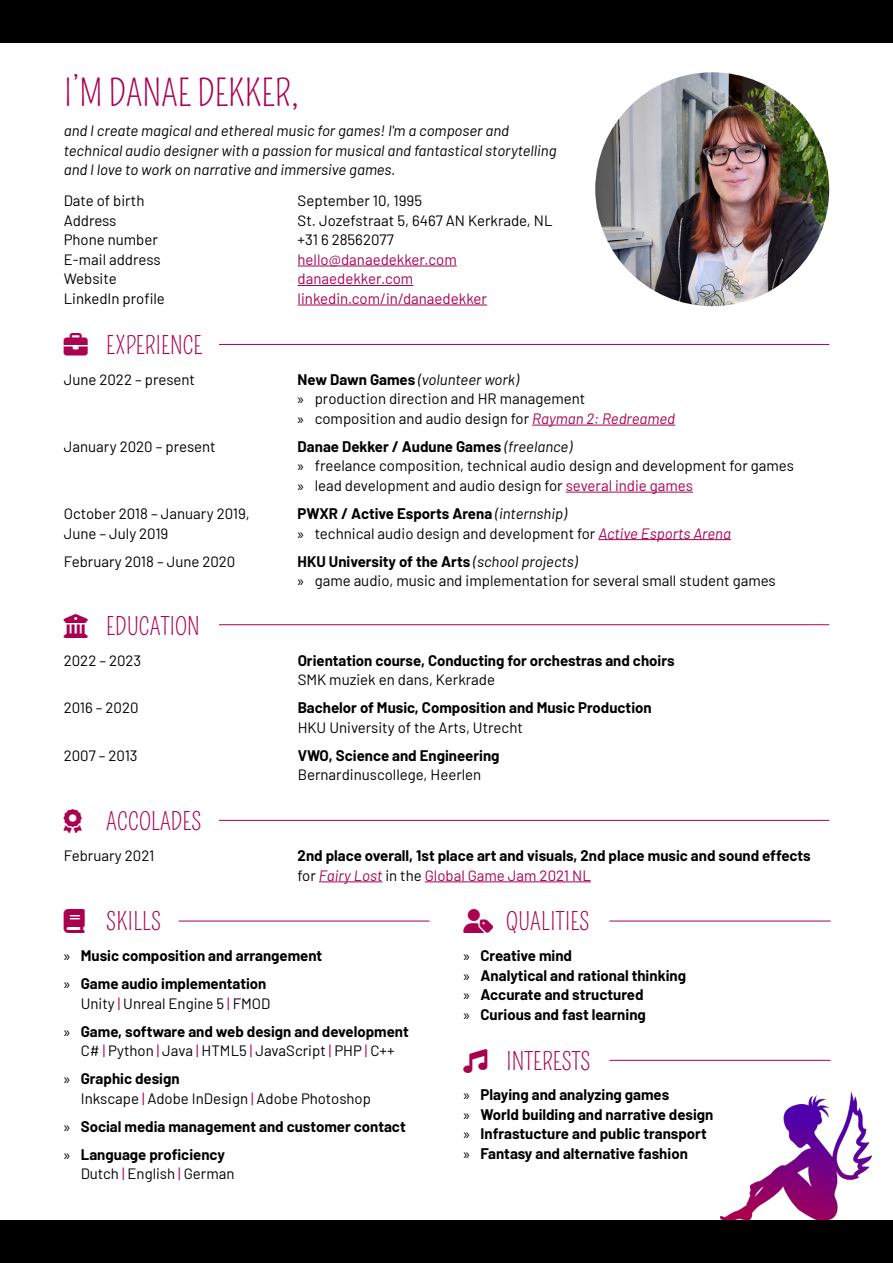
<style>
.page{position:relative;width:893px;height:1263px;background:#fff}
.page>*{position:absolute;margin:0;border:0;box-sizing:border-box;transform-origin:0 0}
.t1{font:36px "Pompiere";color:#aa0050}
.t2{font:24px "Pompiere";color:#aa0050}
.t3{font:15px/19.5px "Barlow";color:#000}
.t4{font:700 15px/19.5px "Barlow";color:#000}
.t5{font:italic 15px/19.5px "Barlow";color:#000}
.t6{font:15px/19.5px "Barlow";color:#aa0050}
.s1{font-weight:700}
.s2{font-style:italic}
.s3{font-family:"Myriad Pro"}
.s4{font-style:italic;color:#aa0050}
.s5{color:#aa0050}
.s6{font-weight:400}
.s7{font-weight:400;font-style:italic;color:#aa0050}
.s8{font-weight:400;color:#aa0050}
.s9{font-family:"Myriad Pro";font-weight:400}
</style>
<div class="page">
<hr style="left:532px;top:425px;width:143px;height:1px;background:#aa0050">
<hr style="left:566px;top:492px;width:127px;height:1px;background:#aa0050">
<hr style="left:598px;top:539px;width:133px;height:1px;background:#aa0050">
<hr style="left:298px;top:266px;width:159px;height:1px;background:#aa0050">
<hr style="left:298px;top:285px;width:115px;height:1px;background:#aa0050">
<hr style="left:298px;top:305px;width:189px;height:1px;background:#aa0050">
<img style="left:720px;top:1093px;width:152px;height:127px">
<hr style="left:319px;top:881px;width:63px;height:1px;background:#aa0050">
<hr style="left:425px;top:881px;width:166px;height:1px;background:#aa0050">
<div style="left:0;top:1220px;width:893px;height:43px;background:#000"></div>
<div style="left:0;top:0;width:893px;height:43px;background:#000"></div>
<hr style="left:219px;top:344px;width:610px;height:1px;background:#aa0050">
<hr style="left:219px;top:624px;width:610px;height:1px;background:#aa0050">
<hr style="left:219px;top:820px;width:610px;height:1px;background:#aa0050">
<hr style="left:179px;top:921px;width:250px;height:1px;background:#aa0050">
<hr style="left:609px;top:921px;width:222px;height:1px;background:#aa0050">
<hr style="left:609px;top:1060px;width:222px;height:1px;background:#aa0050">
<img style="left:595px;top:72px;width:234px;height:234px;border-radius:117px">
<h1 class="t1" style="left:64px;top:72px;width:237px">I’M DANAE DEKKER,</h1>
<p class="t5" style="left:64px;top:120px;width:494px">and I create magical and ethereal music for games! I'm a composer and technical audio designer with a passion for musical and fantastical storytelling and I love to work on narrative and immersive games.</p>
<p class="t3" style="left:64px;top:190px;width:103px">Date of birth<br>Address<br>Phone number<br>E-mail address<br>Website<br>LinkedIn profile</p>
<h2 class="t2" style="left:106px;top:332px;width:98px">EXPERIENCE</h2>
<p class="t3" style="left:64px;top:369px;width:133px">June 2022 – present</p>
<p class="t3" style="left:64px;top:436px;width:153px">January 2020 – present</p>
<p class="t3" style="left:64px;top:503px;width:187px">October 2018 – January 2019,<br>June – July 2019</p>
<p class="t3" style="left:64px;top:550px;width:173px">February 2018 – June 2020</p>
<h2 class="t2" style="left:106px;top:612px;width:95px">EDUCATION</h2>
<p class="t3" style="left:64px;top:649px;width:79px">2022 – 2023</p>
<p class="t3" style="left:64px;top:697px;width:76px">2016 – 2020</p>
<p class="t3" style="left:64px;top:744px;width:75px">2007 – 2013</p>
<h2 class="t2" style="left:106px;top:808px;width:97px">ACCOLADES</h2>
<p class="t3" style="left:64px;top:845px;width:92px">February 2021</p>
<p class="t3" style="left:298px;top:190px;width:256px">September 10, 1995<br>St. Jozefstraat 5, 6467 AN Kerkrade, NL +31 6 28562077</p>
<p class="t6" style="left:298px;top:249px;width:191px">hello@danaedekker.com danaedekker.com linkedin.com/in/danaedekker</p>
<p class="t3" style="left:298px;top:369px;width:379px"><span class="s1">New Dawn Games</span> <span class="s2">(volunteer work)<br></span><span class="s3">»</span> production direction and HR management<br><span class="s3">»</span> composition and audio design for <span class="s4">Rayman 2: Redreamed</span></p>
<p class="t3" style="left:298px;top:436px;width:498px"><span class="s1">Danae Dekker / Audune Games</span> <span class="s2">(freelance)<br></span><span class="s3">»</span> freelance composition, technical audio design and development for games <span class="s3">»</span> lead development and audio design for <span class="s5">several indie games</span></p>
<p class="t3" style="left:298px;top:503px;width:435px"><span class="s1">PWXR / Active Esports Arena</span> <span class="s2">(internship)<br></span><span class="s3">»</span> technical audio design and development for <span class="s4">Active Esports Arena</span></p>
<p class="t3" style="left:298px;top:550px;width:480px"><span class="s1">HKU University of the Arts</span> <span class="s2">(school projects)<br></span><span class="s3">»</span> game audio, music and implementation for several small student games</p>
<p class="t4" style="left:298px;top:649px;width:378px">Orientation course, Conducting for orchestras and choirs</p>
<p class="t3" style="left:298px;top:669px;width:199px">SMK muziek en dans, Kerkrade</p>
<p class="t4" style="left:298px;top:697px;width:356px">Bachelor of Music, Composition and Music Production</p>
<p class="t3" style="left:298px;top:716px;width:227px">HKU University of the Arts, Utrecht</p>
<p class="t4" style="left:298px;top:744px;width:203px">VWO, Science and Engineering</p>
<p class="t3" style="left:298px;top:764px;width:185px">Bernardinuscollege, Heerlen</p>
<p class="t4" style="left:298px;top:845px;width:515px">2nd place overall, 1st place art and visuals, 2nd place music and sound effects <span class="s6">for</span> <span class="s7">Fairy Lost</span> <span class="s6">in the</span> <span class="s8">Global Game Jam 2021 NL</span></p>
<h2 class="t2" style="left:106px;top:908px;width:57px">SKILLS</h2>
<p class="t4" style="left:64px;top:940px;width:260px;line-height:28px"><span class="s9">»</span> Music composition and arrangement <span class="s9">»</span> Game audio implementation</p>
<p class="t4" style="left:64px;top:988px;width:346px;line-height:28px;text-indent:17px"><span class="s6">Unity</span> <span class="s8">|</span> <span class="s6">Unreal Engine 5</span> <span class="s8">|</span> <span class="s6">FMOD<br></span><span class="s9">»</span> Game, software and web design and development</p>
<p class="t3" style="left:64px;top:1035px;width:332px;line-height:28px;text-indent:17px">C# <span class="s5">|</span> Python <span class="s5">|</span> Java <span class="s5">|</span> HTML5 <span class="s5">|</span> JavaScript <span class="s5">|</span> PHP <span class="s5">|</span> C++ <span class="s3">»</span> <span class="s1">Graphic design</span></p>
<p class="t4" style="left:64px;top:1083px;width:343px;line-height:28px;text-indent:17px"><span class="s6">Inkscape</span> <span class="s8">|</span> <span class="s6">Adobe InDesign</span> <span class="s8">|</span> <span class="s6">Adobe Photoshop<br></span><span class="s9">»</span> Social media management and customer contact <span class="s9">»</span> Language proficiency</p>
<p class="t3" style="left:81px;top:1163px;width:155px">Dutch <span class="s5">|</span> English <span class="s5">|</span> German</p>
<h2 class="t2" style="left:506px;top:908px;width:85px">QUALITIES</h2>
<p class="t4" style="left:463px;top:945px;width:224px"><span class="s9">»</span> Creative mind<br><span class="s9">»</span> Analytical and rational thinking <span class="s9">»</span> Accurate and structured<br><span class="s9">»</span> Curious and fast learning</p>
<h2 class="t2" style="left:506px;top:1047px;width:86px">INTERESTS</h2>
<p class="t4" style="left:463px;top:1084px;width:251px"><span class="s9">»</span> Playing and analyzing games<br><span class="s9">»</span> World building and narrative design <span class="s9">»</span> Infrastucture and public transport <span class="s9">»</span> Fantasy and alternative fashion</p>
</div>
